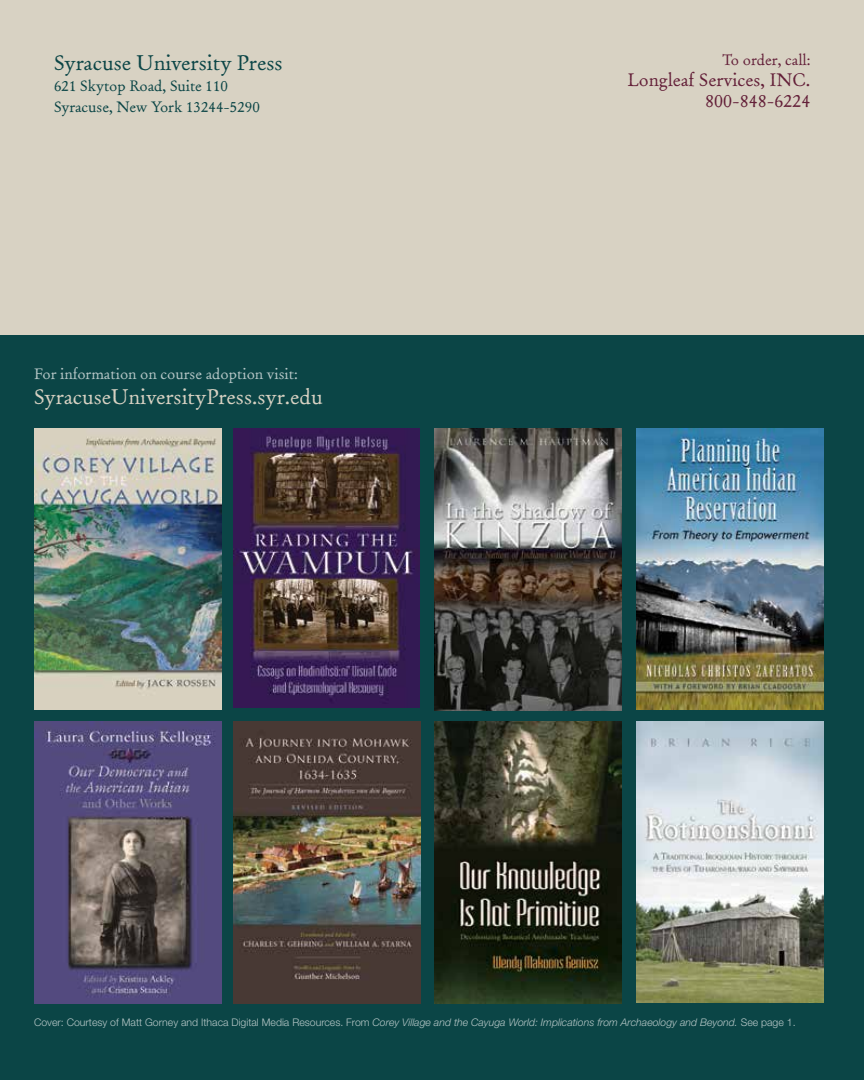
<style>
.page{position:relative;width:864px;height:1080px;background:#fff}
.page>*{position:absolute;margin:0;border:0;box-sizing:border-box;transform-origin:0 0}
.t1{font:21px "Old Claude LP Std";color:#d8d2c3}
.t2{font:21px "Old Claude LP Std";color:#0b4546}
.t3{font:18px/21px "Old Claude LP Std";color:#631f38;text-align:right}
.t4{font:15px/21px "Old Claude LP Std";color:#0b4546}
.t5{font:15px "Old Claude LP Std";color:#b6c7c7}
.t6{font:15px "Old Claude LP Std";color:#631f38}
.t7{font:300 10.5px "Helvetica Neue LT Std";color:#b6c7c7}
.s1{font-style:italic}
</style>
<div class="page">
<div style="left:0;top:335px;width:864px;height:745px;background:#0b4546"></div>
<div style="left:0;top:0;width:864px;height:335px;background:#d8d2c3"></div>
<img style="left:35px;top:428px;width:187px;height:282px">
<img style="left:34px;top:721px;width:188px;height:283px">
<img style="left:233px;top:428px;width:187px;height:280px">
<img style="left:435px;top:428px;width:187px;height:282px">
<img style="left:233px;top:721px;width:187px;height:283px">
<img style="left:636px;top:428px;width:188px;height:282px">
<img style="left:636px;top:721px;width:187px;height:281px">
<img style="left:435px;top:721px;width:186px;height:282px">
<h1 class="t2" style="left:54px;top:50px;width:230px">Syracuse University Press</h1>
<h3 class="t4" style="left:54px;top:76px;width:207px">621 Skytop Road, Suite 110<br>Syracuse, New York 13244-5290</h3>
<h3 class="t5" style="left:34px;top:365px;width:265px">For information on course adoption visit:</h3>
<h1 class="t1" style="left:34px;top:384px;width:290px">SyracuseUniversityPress.syr.edu</h1>
<h3 class="t6" style="left:722px;top:51px;width:90px">To order, call:</h3>
<h2 class="t3" style="left:628px;top:70px;width:184px">Longleaf Services, INC.<br>800-848-6224</h2>
<p class="t7" style="left:34px;top:1016px;width:763px">Cover: Courtesy of Matt Gorney and Ithaca Digital Media Resources. From <span class="s1">Corey Village and the Cayuga World: Implications from Archaeology and Beyond.</span> See page 1.</p>
</div>
